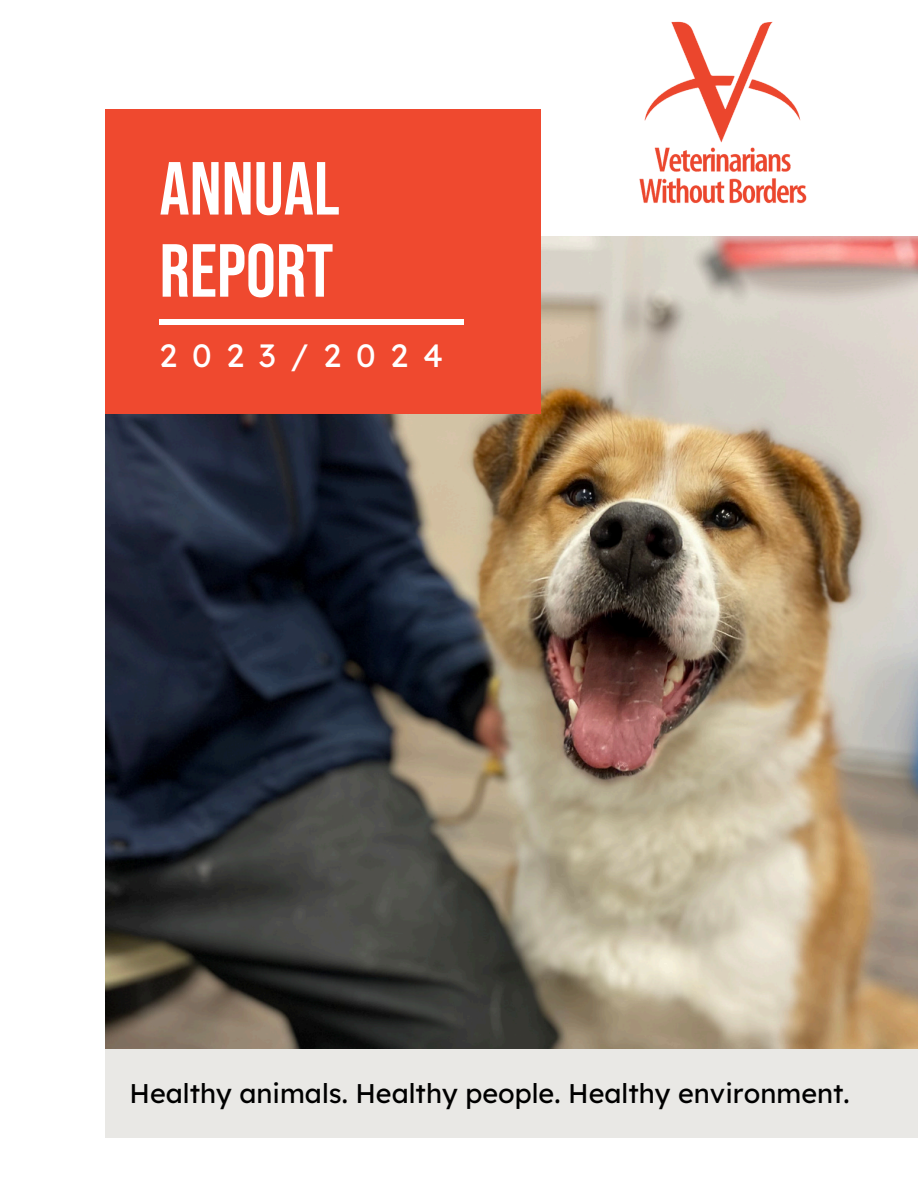
<style>
.page{position:relative;width:918px;height:1188px;background:#fff}
.page>*{position:absolute;margin:0;border:0;box-sizing:border-box;transform-origin:0 0}
.t1{font:75px/82.2px "Bebas Neue";color:#fff}
.t2{font:32.25px "Lexend";letter-spacing:.46em;color:#fff}
.t3{font:27px "Lexend";color:#000}
</style>
<div class="page">
<img style="left:105px;top:237px;width:813px;height:813px">
<div style="left:105px;top:109px;width:435px;height:305px;background:#ef492f"></div>
<div style="left:160px;top:320px;width:304px;height:5px;background:#fff"></div>
<div style="left:105px;top:1050px;width:813px;height:88px;background:#e9e8e5"></div>
<img style="left:621px;top:21px;width:205px;height:232px">
<p class="t1" style="left:160px;top:151px;width:182px">ANNUAL<br>REPORT</p>
<h1 class="t2" style="left:160px;top:335px;width:285px">2023/2024</h1>
<h2 class="t3" style="left:129px;top:1076px;width:722px">Healthy animals. Healthy people. Healthy environment.</h2>
</div>
